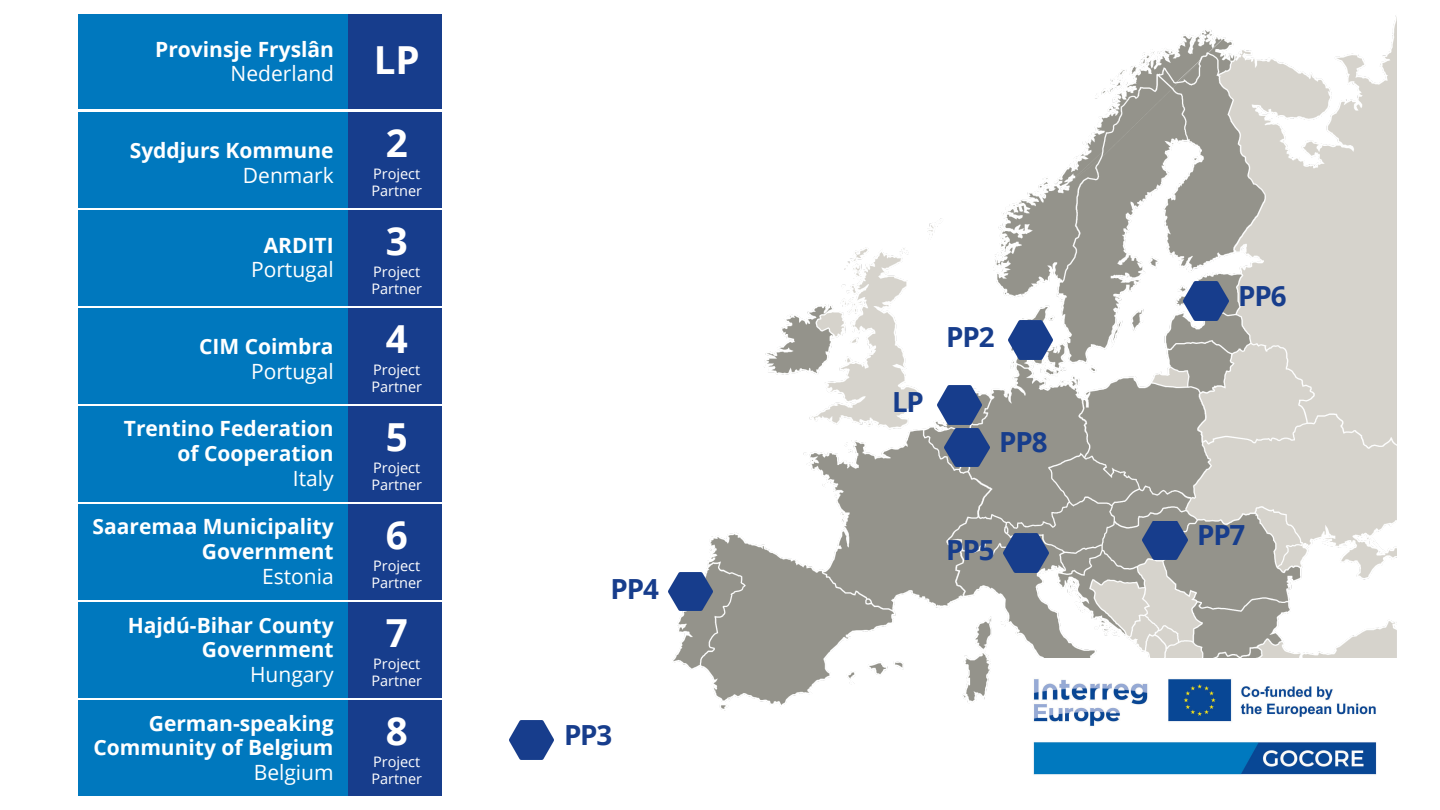
<style>
.page{position:relative;width:1440px;height:810px;background:#fff}
.page>*{position:absolute;margin:0;border:0;box-sizing:border-box;transform-origin:0 0}
.t1{font:700 38.6px "Open Sans";color:#fff}
.t2{font:700 27.7px "Open Sans";letter-spacing:-.04em;color:#173d8c}
.t3{font:700 21px/24.8px "Open Sans";color:#fff;text-align:right}
.t4{font:21px "Open Sans";color:#fff}
.t5{font:14.5px/16.9px "Open Sans";color:#fff}
.s1{font-weight:400}
</style>
<div class="page">
<img style="left:672px;top:15px;width:724px;height:696px">
<img style="left:510px;top:721px;width:44px;height:39px">
<img style="left:1184px;top:282px;width:44px;height:39px">
<img style="left:1143px;top:521px;width:44px;height:39px">
<img style="left:945px;top:428px;width:44px;height:39px">
<img style="left:668px;top:572px;width:44px;height:39px">
<img style="left:1004px;top:533px;width:44px;height:39px">
<img style="left:938px;top:386px;width:44px;height:38px">
<img style="left:1008px;top:321px;width:44px;height:39px">
<img style="left:78px;top:309px;width:364px;height:94px">
<img style="left:78px;top:113px;width:364px;height:94px">
<img style="left:78px;top:14px;width:364px;height:95px">
<img style="left:78px;top:407px;width:364px;height:94px">
<img style="left:78px;top:603px;width:364px;height:94px">
<img style="left:78px;top:701px;width:364px;height:94px">
<img style="left:78px;top:505px;width:364px;height:94px">
<img style="left:78px;top:211px;width:364px;height:94px">
<img style="left:1014px;top:658px;width:382px;height:117px">
<p class="t3" style="left:231px;top:36px;width:191px;text-align:left;text-indent:-75px">Provinsje Fryslân<br><span class="s1">Nederland</span> <sup>LP</sup></p>
<p class="t3" style="left:130px;top:138px;width:205px">Syddjurs Kommune</p>
<p class="t4" style="left:243px;top:160px;width:92px">Denmark</p>
<p class="t3" style="left:264px;top:232px;width:71px">ARDITI</p>
<p class="t4" style="left:251px;top:255px;width:84px">Portugal</p>
<h1 class="t1" style="left:386px;top:116px;width:24px">2</h1>
<p class="t5" style="left:371px;top:165px;width:52px">Project<br>Partner</p>
<h1 class="t1" style="left:386px;top:214px;width:24px">3</h1>
<p class="t5" style="left:371px;top:263px;width:52px">Project<br>Partner</p>
<h1 class="t1" style="left:386px;top:312px;width:24px">4</h1>
<p class="t5" style="left:371px;top:361px;width:52px">Project<br>Partner</p>
<p class="t3" style="left:199px;top:334px;width:136px">CIM Coimbra</p>
<h2 class="t2" style="left:946px;top:318px;width:50px">PP2</h2>
<p class="t4" style="left:251px;top:356px;width:84px">Portugal</p>
<h2 class="t2" style="left:892px;top:382px;width:33px">LP</h2>
<p class="t3" style="left:124px;top:416px;width:211px">Trentino Federation of Cooperation</p>
<p class="t4" style="left:293px;top:463px;width:42px">Italy</p>
<h1 class="t1" style="left:386px;top:410px;width:24px">5</h1>
<p class="t5" style="left:371px;top:459px;width:52px">Project<br>Partner</p>
<h2 class="t2" style="left:999px;top:423px;width:50px">PP8</h2>
<p class="t3" style="left:93px;top:514px;width:243px">Saaremaa Municipality<br>Government</p>
<p class="t4" style="left:262px;top:562px;width:73px">Estonia</p>
<p class="t3" style="left:128px;top:612px;width:207px">Hajdú-Bihar County<br>Government</p>
<p class="t4" style="left:250px;top:660px;width:85px">Hungary</p>
<h1 class="t1" style="left:386px;top:508px;width:24px">6</h1>
<p class="t5" style="left:371px;top:557px;width:52px">Project<br>Partner</p>
<h1 class="t1" style="left:386px;top:606px;width:24px">7</h1>
<p class="t5" style="left:371px;top:655px;width:52px">Project<br>Partner</p>
<h2 class="t2" style="left:611px;top:569px;width:50px">PP4</h2>
<h2 class="t2" style="left:946px;top:530px;width:50px">PP5</h2>
<p class="t3" style="left:93px;top:710px;width:242px">German-speaking<br>Community of Belgium</p>
<p class="t4" style="left:254px;top:758px;width:81px">Belgium</p>
<h1 class="t1" style="left:386px;top:704px;width:24px">8</h1>
<p class="t5" style="left:371px;top:753px;width:52px">Project<br>Partner</p>
<h2 class="t2" style="left:564px;top:715px;width:50px">PP3</h2>
<h2 class="t2" style="left:1238px;top:276px;width:50px">PP6</h2>
<h2 class="t2" style="left:1197px;top:515px;width:50px">PP7</h2>
</div>
